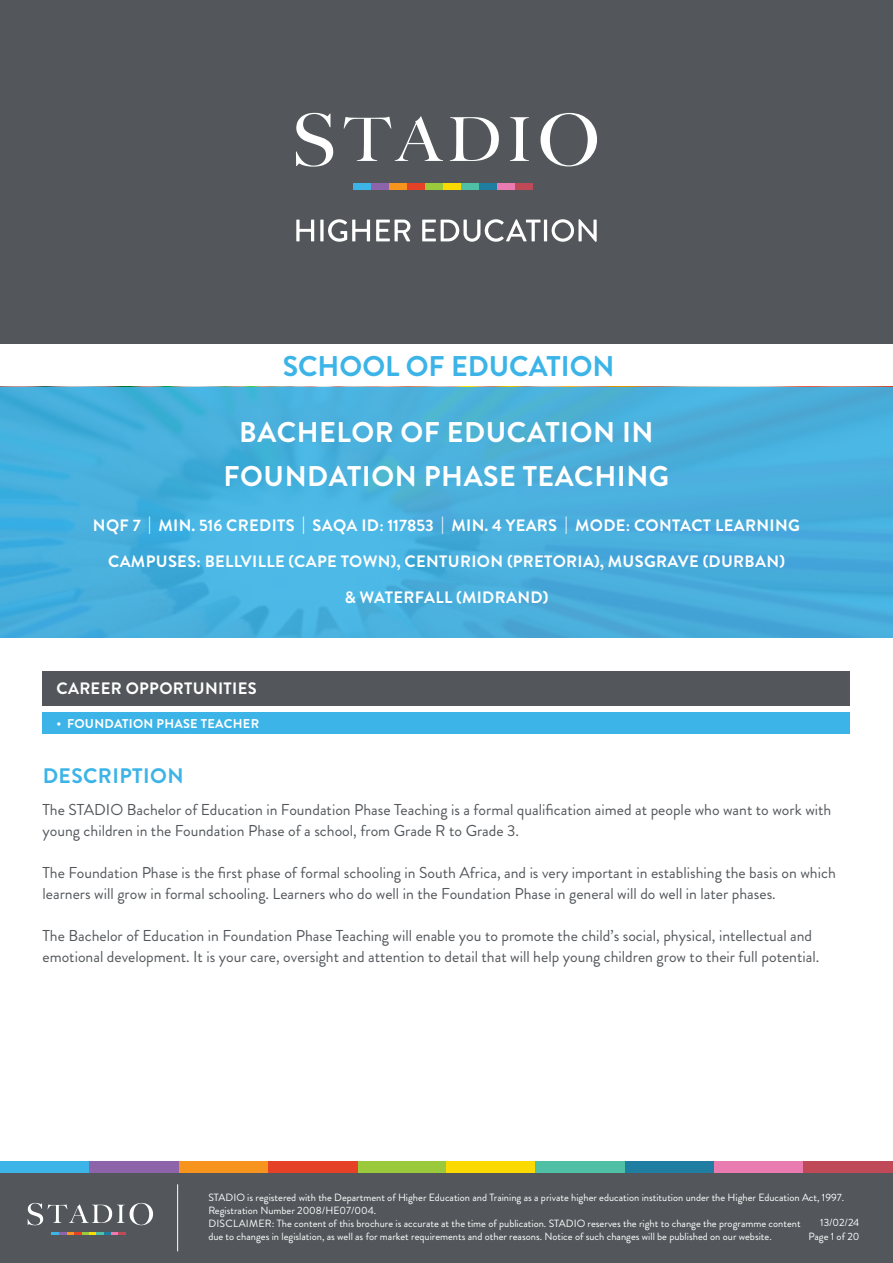
<style>
.page{position:relative;width:893px;height:1263px;background:#fff}
.page>*{position:absolute;margin:0;border:0;box-sizing:border-box;transform-origin:0 0}
.t1{font:700 28.5px/44.8px "Brandon Grotesque";letter-spacing:.02em;color:#fff;text-align:center}
.t2{font:700 28.5px "Brandon Grotesque";color:#3cb4e7}
.t3{font:700 21px "Brandon Grotesque";letter-spacing:.02em;color:#3cb4e7}
.t4{font:700 16.5px/36px "Brandon Grotesque";letter-spacing:.02em;color:#fff;text-align:center}
.t5{font:15.75px/21px "Brandon Grotesque";color:#53575b}
.t6{font:700 12.75px "Brandon Grotesque";letter-spacing:.02em;color:#fff}
.t7{font:10.5px/12.8px "Brandon Grotesque";color:#fff}
</style>
<div class="page">
<div style="left:0;top:1172px;width:893px;height:91px;background:#53575b"></div>
<hr style="left:177px;top:1184px;width:1px;height:67px;background:#fff">
<svg style="left:28px;top:1203px;width:125px;height:22px"></svg>
<svg style="left:52px;top:1232px;width:74px;height:3px"></svg>
<div style="left:357px;top:1161px;width:89px;height:11px;background:#9aca3c"></div>
<div style="left:179px;top:1161px;width:89px;height:11px;background:#f7941e"></div>
<div style="left:625px;top:1161px;width:89px;height:11px;background:#207da2"></div>
<div style="left:0;top:1161px;width:89px;height:11px;background:#3cb4e7"></div>
<div style="left:89px;top:1161px;width:90px;height:11px;background:#8d64aa"></div>
<div style="left:268px;top:1161px;width:89px;height:11px;background:#e44126"></div>
<div style="left:446px;top:1161px;width:90px;height:11px;background:#fada00"></div>
<div style="left:536px;top:1161px;width:89px;height:11px;background:#4fbfa5"></div>
<div style="left:714px;top:1161px;width:90px;height:11px;background:#e97bb1"></div>
<div style="left:804px;top:1161px;width:89px;height:11px;background:#bf4956"></div>
<div style="left:42px;top:713px;width:808px;height:21px;background:#3cb4e7"></div>
<div style="left:42px;top:672px;width:808px;height:34px;background:#53575b"></div>
<div style="left:0;top:0;width:893px;height:345px;background:#53575b"></div>
<svg style="left:296px;top:113px;width:37px;height:54px"></svg>
<svg style="left:344px;top:116px;width:99px;height:45px"></svg>
<svg style="left:450px;top:117px;width:49px;height:44px"></svg>
<svg style="left:510px;top:117px;width:19px;height:44px"></svg>
<svg style="left:541px;top:113px;width:56px;height:53px"></svg>
<div style="left:425px;top:184px;width:18px;height:6px;background:#9aca3c"></div>
<div style="left:389px;top:184px;width:18px;height:6px;background:#f7941e"></div>
<div style="left:479px;top:184px;width:18px;height:6px;background:#207da2"></div>
<div style="left:353px;top:184px;width:18px;height:6px;background:#3cb4e7"></div>
<div style="left:371px;top:184px;width:18px;height:6px;background:#8d64aa"></div>
<div style="left:407px;top:184px;width:18px;height:6px;background:#e44126"></div>
<div style="left:443px;top:184px;width:18px;height:6px;background:#fada00"></div>
<div style="left:461px;top:184px;width:18px;height:6px;background:#4fbfa5"></div>
<div style="left:497px;top:184px;width:17px;height:6px;background:#e97bb1"></div>
<div style="left:514px;top:184px;width:18px;height:6px;background:#bf4956"></div>
<svg style="left:296px;top:220px;width:18px;height:21px"></svg>
<svg style="left:320px;top:220px;width:4px;height:21px"></svg>
<svg style="left:328px;top:219px;width:42px;height:23px"></svg>
<svg style="left:376px;top:220px;width:34px;height:21px"></svg>
<svg style="left:422px;top:219px;width:118px;height:23px"></svg>
<hr style="left:544px;top:220px;width:3px;height:21px;background:#fff">
<svg style="left:552px;top:219px;width:45px;height:23px"></svg>
<div style="left:0;top:344px;width:893px;height:43px;background:#fff"></div>
<svg style="left:0;top:387px;width:893px;height:251px;background:#47aedc"></svg>
<h1 class="t2" style="left:283px;top:346px;width:333px">SCHOOL OF EDUCATION</h1>
<h1 class="t1" style="left:224px;top:410px;width:447px">BACHELOR OF EDUCATION IN<br>FOUNDATION PHASE TEACHING</h1>
<p class="t4" style="left:93px;top:507px;width:708px">NQF 7 | MIN. 516 CREDITS | SAQA ID: 117853 | MIN. 4 YEARS | MODE: CONTACT LEARNING<br>CAMPUSES: BELLVILLE (CAPE TOWN), CENTURION (PRETORIA), MUSGRAVE (DURBAN)<br>&amp; WATERFALL (MIDRAND)</p>
<p class="t4" style="left:56px;top:671px;width:202px">CAREER OPPORTUNITIES</p>
<p class="t6" style="left:56px;top:714px;width:204px">• FOUNDATION PHASE TEACHER</p>
<h2 class="t3" style="left:43px;top:761px;width:142px">DESCRIPTION</h2>
<p class="t5" style="left:43px;top:799px;width:790px">The STADIO Bachelor of Education in Foundation Phase Teaching is a formal qualification aimed at people who want to work with young children in the Foundation Phase of a school, from Grade R to Grade 3.</p>
<p class="t5" style="left:43px;top:862px;width:795px">The Foundation Phase is the first phase of formal schooling in South Africa, and is very important in establishing the basis on which learners will grow in formal schooling. Learners who do well in the Foundation Phase in general will do well in later phases.</p>
<p class="t5" style="left:43px;top:925px;width:778px">The Bachelor of Education in Foundation Phase Teaching will enable you to promote the child’s social, physical, intellectual and emotional development. It is your care, oversight and attention to detail that will help young children grow to their full potential.</p>
<p class="t7" style="left:208px;top:1191px;width:637px">STADIO is registered with the Department of Higher Education and Training as a private higher education institution under the Higher Education Act, 1997.<br>Registration Number 2008/HE07/004.<br>DISCLAIMER: The content of this brochure is accurate at the time of publication. STADIO reserves the right to change the programme content<br>due to changes in legislation, as well as for market requirements and other reasons. Notice of such changes will be published on our website.</p>
<p class="t7" style="left:808px;top:1216px;width:52px;line-height:13.5px;text-align:right">13/02/24<br>Page 1 of 20</p>
</div>
